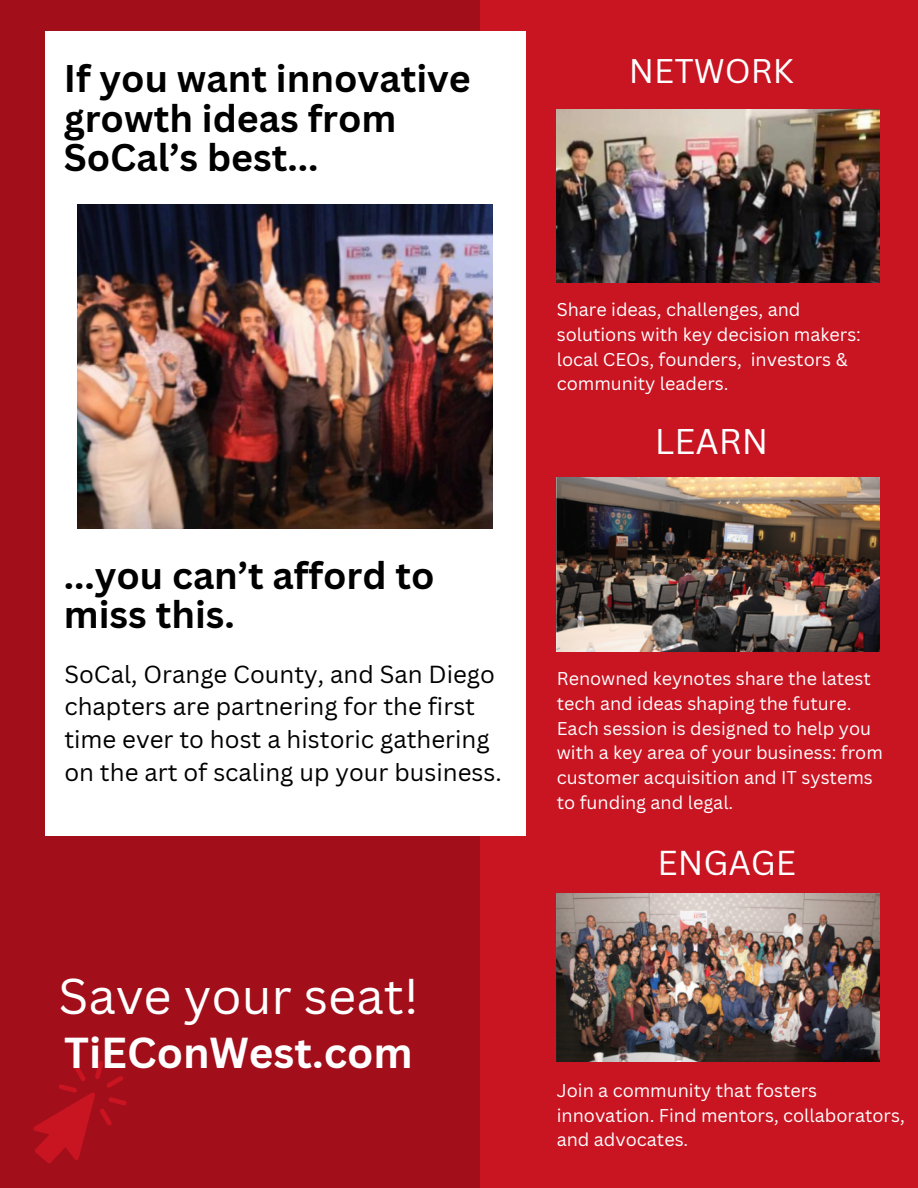
<style>
.page{position:relative;width:918px;height:1188px;background:#fff}
.page>*{position:absolute;margin:0;border:0;box-sizing:border-box;transform-origin:0 0}
.t1{font:48.9px "Canva Sans";color:#fff}
.t2{font:700 42.15px "Canva Sans";color:#fff}
.t3{font:700 37.5px/39.3px "Canva Sans";color:#000}
.t4{font:34.8px "Canva Sans";color:#fff}
.t5{font:33.6px "Canva Sans";color:#fff}
.t6{font:33.3px "Canva Sans";color:#fff}
.t7{font:24px/32.7px "Canva Sans";color:#000}
.t8{font:18px/24.8px "Canva Sans";color:#fff}
</style>
<div class="page">
<div style="left:0;top:0;width:480px;height:1188px;background:#a20e1a"></div>
<div style="left:480px;top:0;width:438px;height:1188px;background:#c91422"></div>
<div style="left:45px;top:32px;width:481px;height:804px;background:#fff"></div>
<img style="left:78px;top:205px;width:415px;height:324px">
<img style="left:557px;top:109px;width:323px;height:173px">
<svg style="left:33px;top:1061px;width:94px;height:102px"></svg>
<img style="left:557px;top:478px;width:323px;height:173px">
<img style="left:557px;top:894px;width:323px;height:168px">
<p class="t3" style="left:64px;top:58px;width:409px">If you want innovative growth ideas from<br>SoCal’s best...</p>
<h5 class="t6" style="left:629px;top:48px;width:166px">NETWORK</h5>
<h3 class="t8" style="left:557px;top:297px;width:306px">Share ideas, challenges, and solutions with key decision makers: local CEOs, founders, investors &amp; community leaders.</h3>
<h2 class="t3" style="left:64px;top:555px;width:372px">...you can’t afford to miss this.</h2>
<p class="t7" style="left:64px;top:657px;width:439px">SoCal, Orange County, and San Diego chapters are partnering for the first time ever to host a historic gathering on the art of scaling up your business.</p>
<p class="t1" style="left:59px;top:962px;width:362px">Save your seat!</p>
<h5 class="t2" style="left:64px;top:1023px;width:350px">TiEConWest.com</h5>
<p class="t4" style="left:655px;top:416px;width:115px">LEARN</p>
<h4 class="t8" style="left:557px;top:666px;width:328px">Renowned keynotes share the latest tech and ideas shaping the future.<br>Each session is designed to help you with a key area of your business: from customer acquisition and IT systems to funding and legal.</h4>
<h4 class="t5" style="left:658px;top:839px;width:140px">ENGAGE</h4>
<h6 class="t8" style="left:557px;top:1077px;width:349px">Join a community that fosters innovation. Find mentors, collaborators, and advocates.</h6>
</div>
